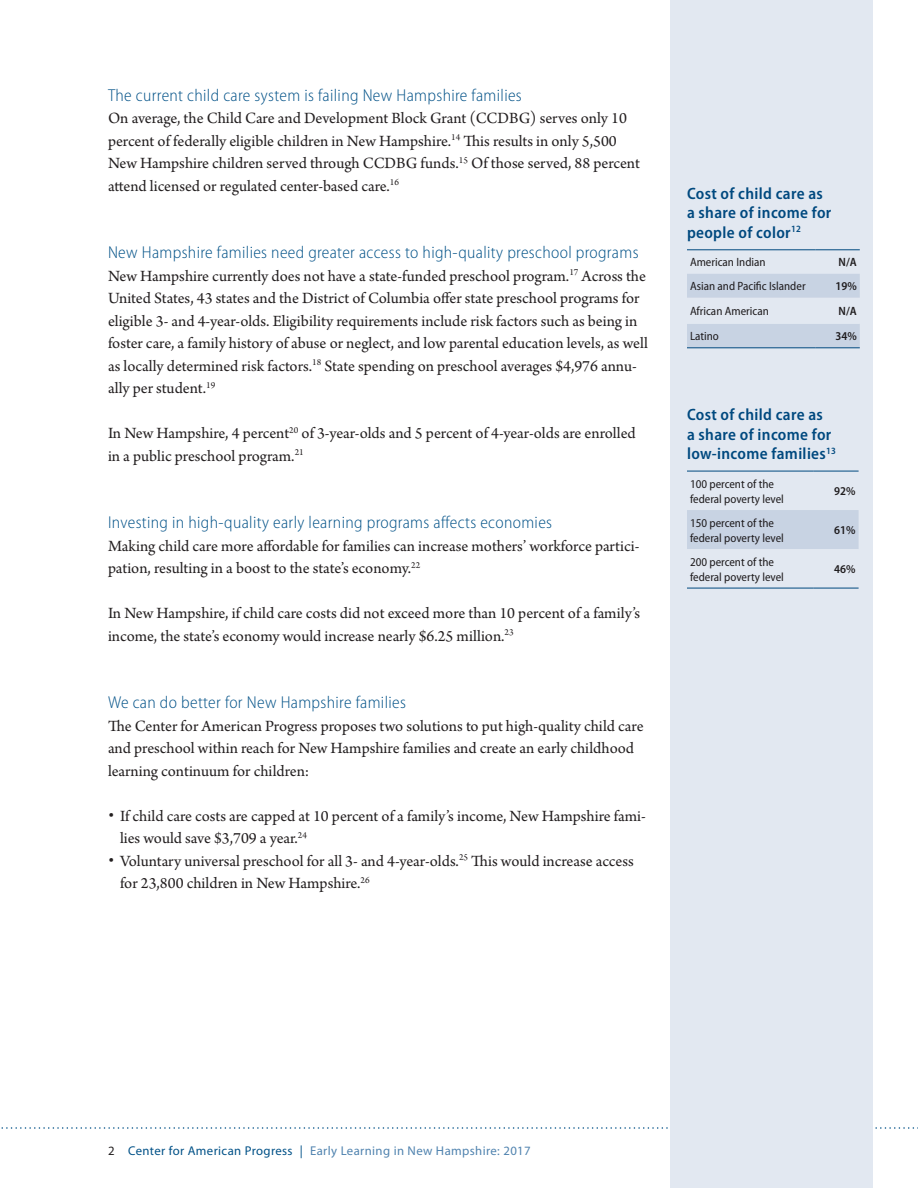
<style>
.page{position:relative;width:918px;height:1188px;background:#fff}
.page>*{position:absolute;margin:0;border:0;box-sizing:border-box;transform-origin:0 0}
.Header2{font:300 semi-condensed 17.25px "Myriad Pro";letter-spacing:.02em;color:#005187}
.Body{font:16.5px/22.5px "Arno Pro";color:#231f20}
.t1{font:600 semi-condensed 16.5px/19.5px "Myriad Pro";letter-spacing:.02em;color:#005187}
.t2{font:12.75px "Myriad Pro";letter-spacing:.03em;color:#5083af}
.t3{font:semi-condensed 12px/15px "Myriad Pro";color:#231f20}
.t4{font:600 semi-condensed 12px "Myriad Pro";color:#231f20}
.s1{color:#231f20}
.s2{color:#005187}
</style>
<div class="page">
<svg style="left:1px;top:1127px;width:917px;height:2px"></svg>
<div style="left:670px;top:0;width:203px;height:1188px;background:#e2e8f1"></div>
<svg style="left:687px;top:274px;width:173px;height:74px"></svg>
<hr style="left:687px;top:250px;width:129px;height:1px;background:#005187">
<hr style="left:816px;top:250px;width:44px;height:1px;background:#005187">
<hr style="left:687px;top:348px;width:129px;height:1px;background:#005187">
<hr style="left:816px;top:348px;width:44px;height:1px;background:#005187">
<svg style="left:687px;top:510px;width:172px;height:78px"></svg>
<hr style="left:687px;top:471px;width:126px;height:1px;background:#005187">
<hr style="left:813px;top:471px;width:46px;height:1px;background:#005187">
<hr style="left:687px;top:588px;width:126px;height:1px;background:#005187">
<hr style="left:813px;top:588px;width:46px;height:1px;background:#005187">
<p class="Header2" style="left:108px;top:85px;width:415px">The current child care system is failing New Hampshire families</p>
<p class="Body" style="left:108px;top:108px;width:533px">On average, the Child Care and Development Block Grant (CCDBG) serves only 10 percent of federally eligible children in New Hampshire.<sup>14</sup> This results in only 5,500<br>New Hampshire children served through CCDBG funds.<sup>15</sup> Of those served, 88 percent attend licensed or regulated center-based care.<sup>16</sup></p>
<p class="Header2" style="left:108px;top:243px;width:532px">New Hampshire families need greater access to high-quality preschool programs</p>
<p class="Body" style="left:108px;top:265px;width:541px">New Hampshire currently does not have a state-funded preschool program.<sup>17</sup> Across the United States, 43 states and the District of Columbia offer state preschool programs for eligible 3- and 4-year-olds. Eligibility requirements include risk factors such as being in foster care, a family history of abuse or neglect, and low parental education levels, as well as locally determined risk factors.<sup>18</sup> State spending on preschool averages $4,976 annu&shy;ally per student.<sup>19</sup></p>
<p class="Body" style="left:108px;top:423px;width:529px">In New Hampshire, 4 percent<sup>20</sup> of 3-year-olds and 5 percent of 4-year-olds are enrolled in a public preschool program.<sup>21</sup></p>
<p class="Header2" style="left:108px;top:513px;width:446px">Investing in high-quality early learning programs affects economies</p>
<p class="Body" style="left:108px;top:535px;width:533px">Making child care more affordable for families can increase mothers’ workforce partici&shy;pation, resulting in a boost to the state’s economy.<sup>22</sup></p>
<p class="Body" style="left:108px;top:603px;width:534px">In New Hampshire, if child care costs did not exceed more than 10 percent of a family’s income, the state’s economy would increase nearly $6.25 million.<sup>23</sup></p>
<p class="Header2" style="left:108px;top:693px;width:299px">We can do better for New Hampshire families</p>
<p class="Body" style="left:108px;top:715px;width:537px">The Center for American Progress proposes two solutions to put high-quality child care and preschool within reach for New Hampshire families and create an early childhood learning continuum for children:</p>
<p class="Body" style="left:120px;top:805px;width:527px;text-indent:-12px">• If child care costs are capped at 10 percent of a family’s income, New Hampshire fami&shy;lies would save $3,709 a year.<sup>24</sup></p>
<p class="Body" style="left:120px;top:850px;width:515px;text-indent:-12px">• Voluntary universal preschool for all 3- and 4-year-olds.<sup>25</sup> This would increase access for 23,800 children in New Hampshire.<sup>26</sup></p>
<p class="t1" style="left:687px;top:184px;width:146px">Cost of child care as a share of income for people of color<sup>12</sup></p>
<p class="t3" style="left:690px;top:255px;width:77px">American Indian</p>
<p class="t4" style="left:839px;top:256px;width:20px">N/A</p>
<p class="t3" style="left:690px;top:279px;width:117px">Asian and Pacific Islander</p>
<p class="t4" style="left:835px;top:280px;width:23px">19%</p>
<p class="t3" style="left:690px;top:304px;width:80px">African American</p>
<p class="t4" style="left:839px;top:305px;width:20px">N/A</p>
<p class="t3" style="left:690px;top:329px;width:30px">Latino</p>
<p class="t4" style="left:835px;top:330px;width:23px">34%</p>
<p class="t1" style="left:687px;top:405px;width:150px">Cost of child care as<br>a share of income for low-income families<sup>13</sup></p>
<p class="t3" style="left:690px;top:476px;width:95px">100 percent of the federal poverty level</p>
<p class="t4" style="left:834px;top:484px;width:23px">92%</p>
<p class="t3" style="left:690px;top:515px;width:95px">150 percent of the federal poverty level</p>
<p class="t4" style="left:834px;top:523px;width:23px">61%</p>
<p class="t3" style="left:690px;top:554px;width:95px">200 percent of the federal poverty level</p>
<p class="t4" style="left:834px;top:562px;width:23px">46%</p>
<p class="t2" style="left:108px;top:1143px;width:424px"><span class="s1">2</span> <span class="s2">Center for American Progress |</span> Early Learning in New Hampshire: 2017</p>
</div>
